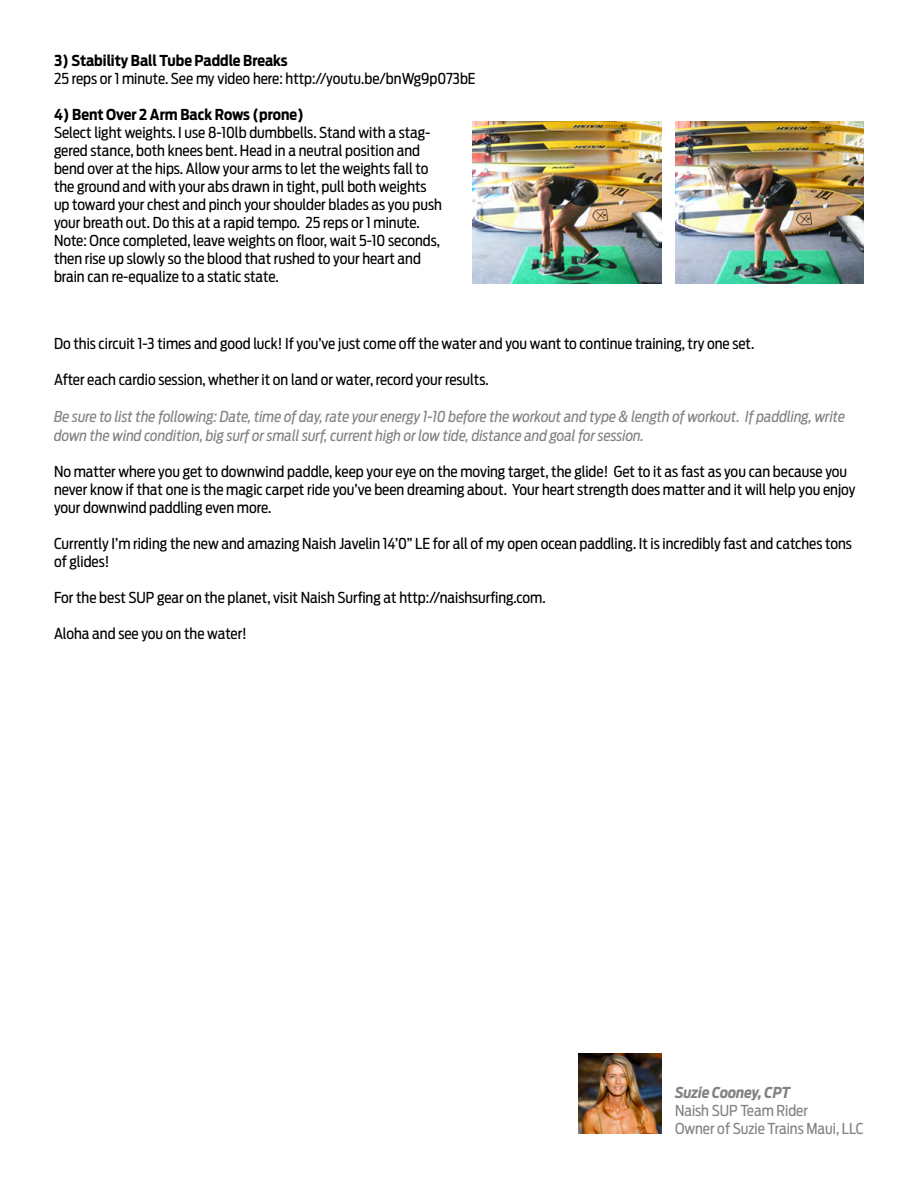
<style>
.page{position:relative;width:918px;height:1188px;background:#fff}
.page>*{position:absolute;margin:0;border:0;box-sizing:border-box;transform-origin:0 0}
.t1{font:15px/18px "Antenna Cond";color:#000}
.t2{font:italic 15px/18.8px "Antenna Cond";color:#808285}
.t3{font:700 15px "Antenna Cond";color:#000}
.t4{font:15px/18px "Antenna Cond";color:#808285}
.t5{font:italic 700 15px "Antenna Cond";color:#808285}
</style>
<div class="page">
<img style="left:472px;top:122px;width:190px;height:162px">
<img style="left:676px;top:122px;width:188px;height:162px">
<img style="left:579px;top:1053px;width:83px;height:81px">
<p class="t3" style="left:54px;top:52px;width:235px">3) Stability Ball Tube Paddle Breaks</p>
<p class="t1" style="left:54px;top:70px;width:423px">25 reps or 1 minute. See my video here: http://youtu.be/bnWg9p073bE</p>
<p class="t3" style="left:54px;top:106px;width:251px">4) Bent Over 2 Arm Back Rows (prone)</p>
<p class="t1" style="left:54px;top:124px;width:389px">Select light weights. I use 8-10lb dumbbells. Stand with a stag&shy;gered stance, both knees bent. Head in a neutral position and bend over at the hips. Allow your arms to let the weights fall to the ground and with your abs drawn in tight, pull both weights up toward your chest and pinch your shoulder blades as you push your breath out. Do this at a rapid tempo. 25 reps or 1 minute.<br>Note: Once completed, leave weights on floor, wait 5-10 seconds, then rise up slowly so the blood that rushed to your heart and brain can re-equalize to a static state.</p>
<p class="t1" style="left:54px;top:335px;width:702px">Do this circuit 1-3 times and good luck! If you’ve just come off the water and you want to continue training, try one set.</p>
<p class="t1" style="left:54px;top:371px;width:436px">After each cardio session, whether it on land or water, record your results.</p>
<p class="t2" style="left:54px;top:407px;width:793px">Be sure to list the following: Date, time of day, rate your energy 1-10 before the workout and type &amp; length of workout. If paddling, write down the wind condition, big surf or small surf, current high or low tide, distance and goal for session.</p>
<p class="t1" style="left:54px;top:463px;width:803px">No matter where you get to downwind paddle, keep your eye on the moving target, the glide! Get to it as fast as you can because you never know if that one is the magic carpet ride you’ve been dreaming about. Your heart strength does matter and it will help you enjoy your downwind paddling even more.</p>
<p class="t1" style="left:54px;top:535px;width:799px">Currently I’m riding the new and amazing Naish Javelin 14’0” LE for all of my open ocean paddling. It is incredibly fast and catches tons of glides!</p>
<p class="t1" style="left:54px;top:589px;width:493px">For the best SUP gear on the planet, visit Naish Surfing at http://naishsurfing.com.</p>
<p class="t1" style="left:54px;top:625px;width:194px">Aloha and see you on the water!</p>
<p class="t5" style="left:675px;top:1084px;width:117px">Suzie Cooney, CPT</p>
<p class="t4" style="left:675px;top:1102px;width:190px">Naish SUP Team Rider<br>Owner of Suzie Trains Maui, LLC</p>
</div>
